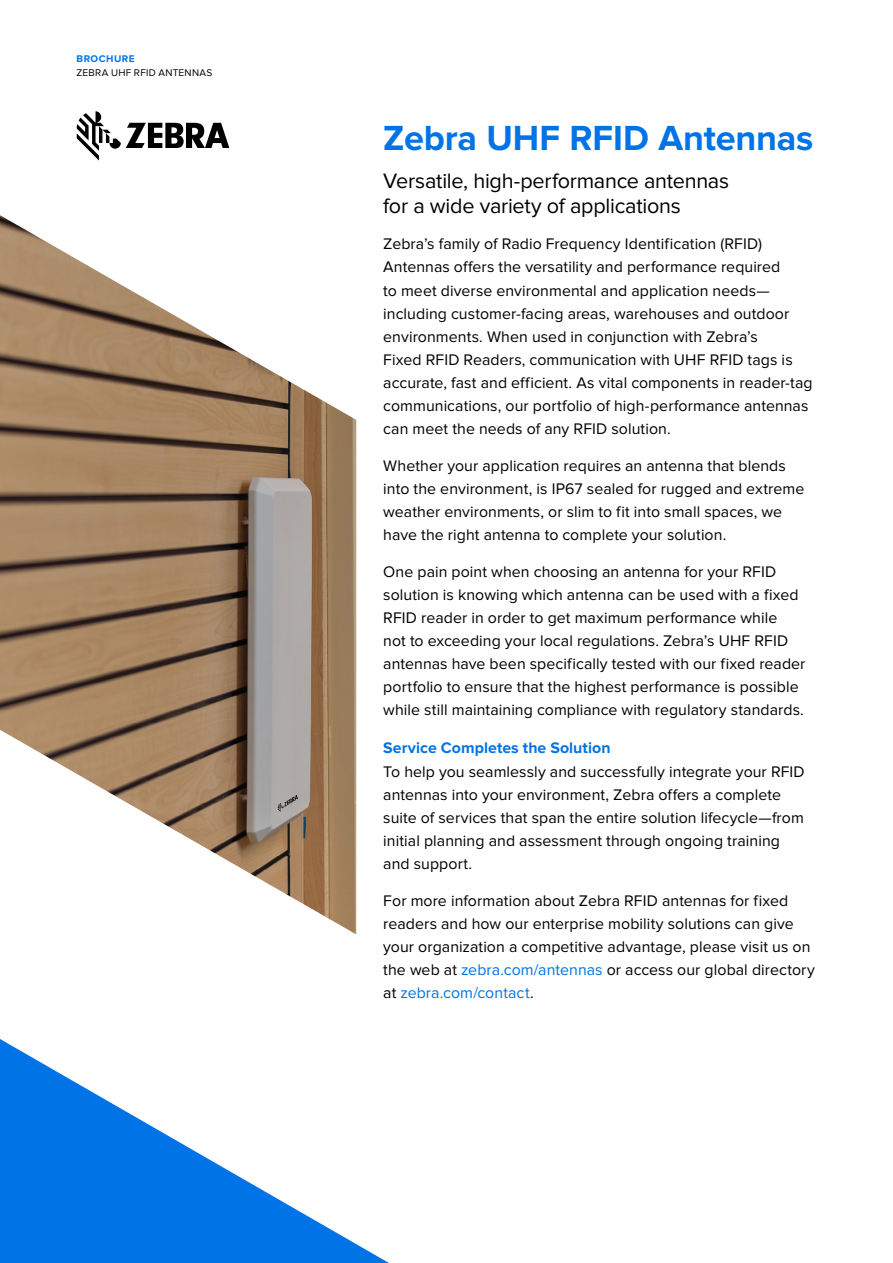
<style>
.page{position:relative;width:893px;height:1263px;background:#fff}
.page>*{position:absolute;margin:0;border:0;box-sizing:border-box;transform-origin:0 0}
.t1{font:700 36.15px "Proxima Nova";color:#0073e6}
.t2{font:21.6px/24.5px "Proxima Nova";letter-spacing:-.01em;color:#000}
.t3{font:15.9px/23.1px "Proxima Nova";letter-spacing:.005em;color:#000}
.t4{font:700 15.9px "Proxima Nova";letter-spacing:.005em;color:#0073e6}
.t5{font:10.05px "Proxima Nova";letter-spacing:.03em;color:#000}
.t6{font:700 10.05px "Proxima Nova";letter-spacing:.05em;color:#0073e6}
.s1{color:#0073e6}
</style>
<div class="page">
<img style="left:0;top:215px;width:356px;height:719px">
<svg style="left:0;top:1039px;width:389px;height:224px"></svg>
<svg style="left:77px;top:111px;width:152px;height:50px"></svg>
<p class="t6" style="left:77px;top:53px;width:60px">BROCHURE</p>
<p class="t5" style="left:77px;top:67px;width:137px">ZEBRA UHF RFID ANTENNAS</p>
<h1 class="t1" style="left:383px;top:117px;width:432px">Zebra UHF RFID Antennas</h1>
<h2 class="t2" style="left:383px;top:169px;width:347px">Versatile, high-performance antennas for a wide variety of applications</h2>
<p class="t3" style="left:383px;top:233px;width:431px">Zebra’s family of Radio Frequency Identification (RFID)<br>Antennas offers the versatility and performance required<br>to meet diverse environmental and application needs— including customer-facing areas, warehouses and outdoor environments. When used in conjunction with Zebra’s<br>Fixed RFID Readers, communication with UHF RFID tags is accurate, fast and efficient. As vital components in reader-tag communications, our portfolio of high-performance antennas can meet the needs of any RFID solution.</p>
<p class="t3" style="left:383px;top:454px;width:423px">Whether your application requires an antenna that blends into the environment, is IP67 sealed for rugged and extreme weather environments, or slim to fit into small spaces, we have the right antenna to complete your solution.</p>
<p class="t3" style="left:383px;top:560px;width:424px">One pain point when choosing an antenna for your RFID solution is knowing which antenna can be used with a fixed RFID reader in order to get maximum performance while<br>not to exceeding your local regulations. Zebra’s UHF RFID antennas have been specifically tested with our fixed reader portfolio to ensure that the highest performance is possible while still maintaining compliance with regulatory standards.</p>
<p class="t4" style="left:383px;top:739px;width:229px">Service Completes the Solution</p>
<p class="t3" style="left:383px;top:760px;width:423px">To help you seamlessly and successfully integrate your RFID antennas into your environment, Zebra offers a complete suite of services that span the entire solution lifecycle—from initial planning and assessment through ongoing training and support.</p>
<p class="t3" style="left:383px;top:889px;width:433px">For more information about Zebra RFID antennas for fixed readers and how our enterprise mobility solutions can give your organization a competitive advantage, please visit us on the web at <span class="s1">zebra.com/antennas</span> or access our global directory at <span class="s1">zebra.com/contact</span>.</p>
</div>
